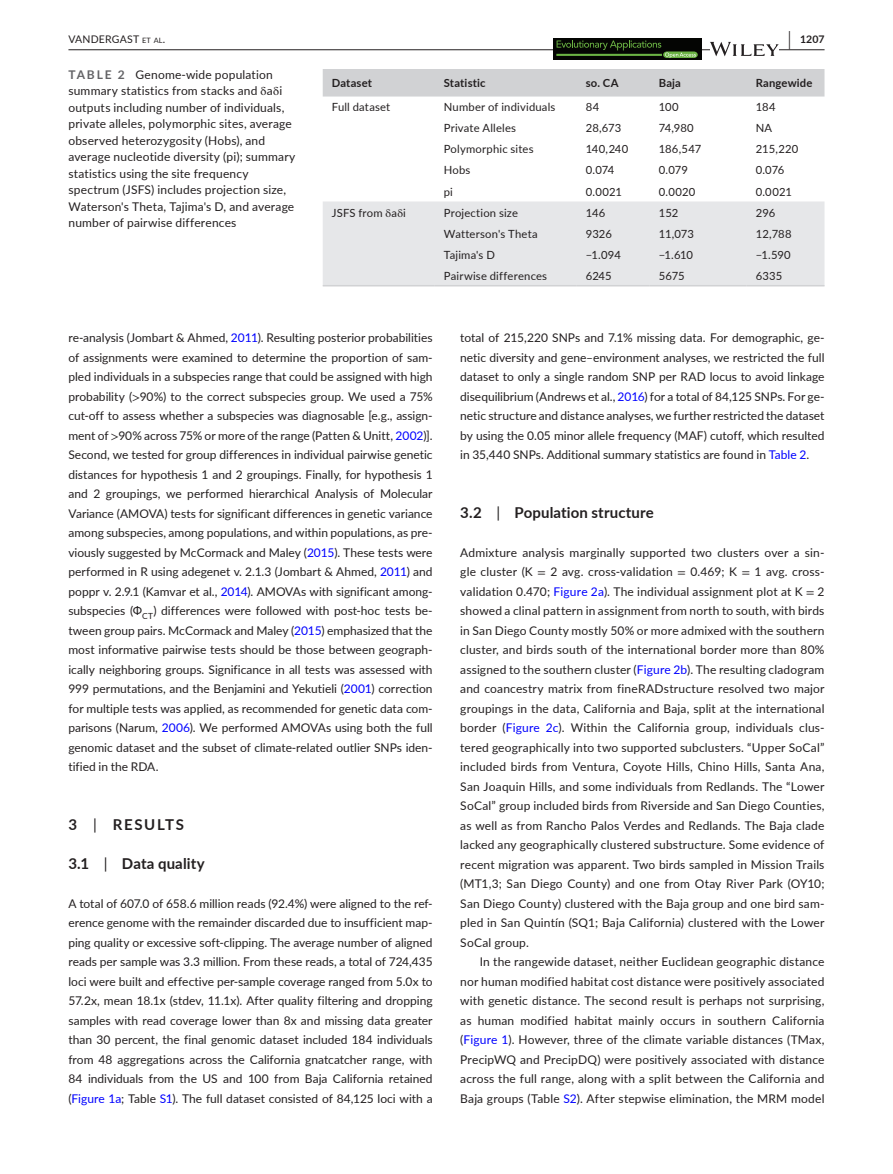
<style>
.page{position:relative;width:893px;height:1174px;background:#fff}
.page>*{position:absolute;margin:0;border:0;box-sizing:border-box;transform-origin:0 0}
.t1{font:700 15px "Lato";letter-spacing:.01em;color:#231f20}
.t2{font:700 15px "Lato";letter-spacing:.105em;color:#231f20}
.t3{font:12px/19.5px "Lato";letter-spacing:.01em;color:#231f20;text-align:justify}
.t4{font:11.25px "Lato";letter-spacing:.015em;color:#231f20}
.t5{font:700 11.25px "Lato";letter-spacing:.015em;color:#231f20}
.t6{font:10.5px "Lato";letter-spacing:.02em;color:#231f20}
.t7{font:700 10.5px "Lato";color:#231f20}
.s1{font-size:7.35px}
.s2{font-size:19.5px}
.s3{font-weight:700;color:#636366}
.s4{font-family:"STIX"}
.s5{color:#00f}
.s6{font-weight:400}
</style>
<div class="page">
<hr style="left:68px;top:49px;width:756px;height:1px;background:#231f20">
<div style="left:553px;top:38px;width:148px;height:22px;background:#040503"></div>
<svg style="left:556px;top:40px;width:142px;height:18px"></svg>
<svg style="left:710px;top:42px;width:69px;height:14px"></svg>
<div style="left:323px;top:69px;width:501px;height:28px;background:#d1d2d4"></div>
<div style="left:323px;top:201px;width:501px;height:84px;background:#e6e7e9"></div>
<hr style="left:323px;top:285px;width:112px;height:1px;background:#d1d2d4">
<hr style="left:435px;top:285px;width:142px;height:1px;background:#d1d2d4">
<hr style="left:577px;top:285px;width:73px;height:1px;background:#d1d2d4">
<hr style="left:650px;top:285px;width:97px;height:1px;background:#d1d2d4">
<hr style="left:747px;top:285px;width:77px;height:1px;background:#d1d2d4">
<p class="t6" style="left:68px;top:31px;width:98px">VANDERGAST <span class="s1">et al</span>.</p>
<p class="t7" style="left:789px;top:31px;width:37px"><span class="s2">|</span> 1207</p>
<p class="t3" style="left:68px;top:66px;width:228px;line-height:16.5px;text-align:left"><span class="s3">TABLE 2</span> Genome-wide population summary statistics from stacks and <span class="s4">δ</span>a<span class="s4">δ</span>i outputs including number of individuals, private alleles, polymorphic sites, average observed heterozygosity (Hobs), and average nucleotide diversity (pi); summary statistics using the site frequency spectrum (JSFS) includes projection size, Waterson's Theta, Tajima's D, and average number of pairwise differences</p>
<p class="t5" style="left:332px;top:75px;width:42px">Dataset</p>
<p class="t5" style="left:444px;top:75px;width:43px">Statistic</p>
<p class="t5" style="left:586px;top:75px;width:34px">so. CA</p>
<p class="t5" style="left:659px;top:75px;width:24px">Baja</p>
<p class="t5" style="left:756px;top:75px;width:58px">Rangewide</p>
<p class="t4" style="left:332px;top:99px;width:60px">Full dataset</p>
<p class="t4" style="left:444px;top:99px;width:113px">Number of individuals</p>
<p class="t4" style="left:586px;top:99px;width:15px">84</p>
<p class="t4" style="left:659px;top:99px;width:21px">100</p>
<p class="t4" style="left:756px;top:99px;width:21px">184</p>
<p class="t4" style="left:444px;top:120px;width:74px">Private Alleles</p>
<p class="t4" style="left:586px;top:120px;width:37px">28,673</p>
<p class="t4" style="left:659px;top:120px;width:37px">74,980</p>
<p class="t4" style="left:756px;top:120px;width:18px">NA</p>
<p class="t4" style="left:444px;top:141px;width:91px">Polymorphic sites</p>
<p class="t4" style="left:586px;top:141px;width:44px">140,240</p>
<p class="t4" style="left:659px;top:141px;width:44px">186,547</p>
<p class="t4" style="left:756px;top:141px;width:44px">215,220</p>
<p class="t4" style="left:444px;top:162px;width:28px">Hobs</p>
<p class="t4" style="left:586px;top:162px;width:30px">0.074</p>
<p class="t4" style="left:659px;top:162px;width:31px">0.079</p>
<p class="t4" style="left:756px;top:162px;width:30px">0.076</p>
<p class="t4" style="left:444px;top:183px;width:11px">pi</p>
<p class="t4" style="left:586px;top:183px;width:38px">0.0021</p>
<p class="t4" style="left:659px;top:183px;width:38px">0.0020</p>
<p class="t4" style="left:756px;top:183px;width:38px">0.0021</p>
<p class="t4" style="left:332px;top:204px;width:76px">JSFS from <span class="s4">δ</span>a<span class="s4">δ</span>i</p>
<p class="t4" style="left:444px;top:204px;width:76px">Projection size</p>
<p class="t4" style="left:586px;top:204px;width:21px">146</p>
<p class="t4" style="left:659px;top:204px;width:21px">152</p>
<p class="t4" style="left:756px;top:204px;width:21px">296</p>
<p class="t4" style="left:444px;top:225px;width:95px">Watterson's Theta</p>
<p class="t4" style="left:586px;top:225px;width:28px">9326</p>
<p class="t4" style="left:659px;top:225px;width:37px">11,073</p>
<p class="t4" style="left:756px;top:225px;width:37px">12,788</p>
<p class="t4" style="left:444px;top:246px;width:53px">Tajima's D</p>
<p class="t4" style="left:586px;top:246px;width:37px">−1.094</p>
<p class="t4" style="left:659px;top:246px;width:36px">−1.610</p>
<p class="t4" style="left:756px;top:246px;width:37px">−1.590</p>
<p class="t4" style="left:444px;top:268px;width:105px">Pairwise differences</p>
<p class="t4" style="left:586px;top:268px;width:27px">6245</p>
<p class="t4" style="left:659px;top:268px;width:27px">5675</p>
<p class="t4" style="left:756px;top:268px;width:28px">6335</p>
<p class="t3" style="left:68px;top:327px;width:366px">re-analysis (Jombart &amp; Ahmed, <span class="s5">2011</span>). Resulting posterior probabilities of assignments were examined to determine the proportion of sam&shy;pled individuals in a subspecies range that could be assigned with high probability (<span class="s4">&gt;</span>90%) to the correct subspecies group. We used a 75% cut-off to assess whether a subspecies was diagnosable [e.g., assign&shy;ment of <span class="s4">&gt;</span>90% across 75% or more of the range (Patten &amp; Unitt, <span class="s5">2002</span>)].<br>Second, we tested for group differences in individual pairwise genetic distances for hypothesis 1 and 2 groupings. Finally, for hypothesis 1 and 2 groupings, we performed hierarchical Analysis of Molecular Variance (AMOVA) tests for significant differences in genetic variance among subspecies, among populations, and within populations, as pre&shy;viously suggested by McCormack and Maley (<span class="s5">2015</span>). These tests were performed in R using adegenet v. 2.1.3 (Jombart &amp; Ahmed, <span class="s5">2011</span>) and poppr v. 2.9.1 (Kamvar et al., <span class="s5">2014</span>). AMOVAs with significant among&shy;subspecies (Ф<sub>CT</sub>) differences were followed with post-hoc tests be&shy;tween group pairs. McCormack and Maley (<span class="s5">2015</span>) emphasized that the most informative pairwise tests should be those between geograph&shy;ically neighboring groups. Significance in all tests was assessed with 999 permutations, and the Benjamini and Yekutieli (<span class="s5">2001</span>) correction for multiple tests was applied, as recommended for genetic data com&shy;parisons (Narum, <span class="s5">2006</span>). We performed AMOVAs using both the full genomic dataset and the subset of climate-related outlier SNPs iden&shy;tified in the RDA.</p>
<p class="t2" style="left:68px;top:813px;width:117px">3 <span class="s6">|</span> RESULTS</p>
<p class="t1" style="left:68px;top:852px;width:138px">3.1 <span class="s6">|</span> Data quality</p>
<p class="t3" style="left:68px;top:893px;width:366px">A total of 607.0 of 658.6 million reads (92.4%) were aligned to the ref&shy;erence genome with the remainder discarded due to insufficient map&shy;ping quality or excessive soft-clipping. The average number of aligned reads per sample was 3.3 million. From these reads, a total of 724,435 loci were built and effective per-sample coverage ranged from 5.0x to 57.2x, mean 18.1x (stdev, 11.1x). After quality filtering and dropping samples with read coverage lower than 8x and missing data greater than 30 percent, the final genomic dataset included 184 individuals from 48 aggregations across the California gnatcatcher range, with 84 individuals from the US and 100 from Baja California retained (<span class="s5">Figure 1a</span>; Table <span class="s5">S1</span>). The full dataset consisted of 84,125 loci with a</p>
<p class="t3" style="left:460px;top:327px;width:366px">total of 215,220 SNPs and 7.1% missing data. For demographic, ge&shy;netic diversity and gene–environment analyses, we restricted the full dataset to only a single random SNP per RAD locus to avoid linkage disequilibrium (Andrews et al., <span class="s5">2016</span>) for a total of 84,125 SNPs. For ge&shy;netic structure and distance analyses, we further restricted the dataset by using the 0.05 minor allele frequency (MAF) cutoff, which resulted in 35,440 SNPs. Additional summary statistics are found in <span class="s5">Table 2</span>.</p>
<p class="t1" style="left:460px;top:501px;width:195px">3.2 <span class="s6">|</span> Population structure</p>
<p class="t3" style="left:460px;top:542px;width:366px">Admixture analysis marginally supported two clusters over a sin&shy;gle cluster (K <span class="s4">=</span> 2 avg. cross-validation <span class="s4">=</span> 0.469; K <span class="s4">=</span> 1 avg. cross&shy;validation 0.470; <span class="s5">Figure 2a</span>). The individual assignment plot at K <span class="s4">=</span> 2 showed a clinal pattern in assignment from north to south, with birds in San Diego County mostly 50% or more admixed with the southern cluster, and birds south of the international border more than 80% assigned to the southern cluster (<span class="s5">Figure 2b</span>). The resulting cladogram and coancestry matrix from fineRADstructure resolved two major groupings in the data, California and Baja, split at the international border (<span class="s5">Figure 2c</span>). Within the California group, individuals clus&shy;tered geographically into two supported subclusters. “Upper SoCal” included birds from Ventura, Coyote Hills, Chino Hills, Santa Ana, San Joaquin Hills, and some individuals from Redlands. The “Lower SoCal” group included birds from Riverside and San Diego Counties, as well as from Rancho Palos Verdes and Redlands. The Baja clade lacked any geographically clustered substructure. Some evidence of recent migration was apparent. Two birds sampled in Mission Trails (MT1,3; San Diego County) and one from Otay River Park (OY10; San Diego County) clustered with the Baja group and one bird sam&shy;pled in San Quintín (SQ1; Baja California) clustered with the Lower SoCal group.</p>
<p class="t3" style="left:460px;top:951px;width:366px;text-indent:20px">In the rangewide dataset, neither Euclidean geographic distance nor human modified habitat cost distance were positively associated with genetic distance. The second result is perhaps not surprising, as human modified habitat mainly occurs in southern California (<span class="s5">Figure 1</span>). However, three of the climate variable distances (TMax, PrecipWQ and PrecipDQ) were positively associated with distance across the full range, along with a split between the California and Baja groups (Table <span class="s5">S2</span>). After stepwise elimination, the MRM model</p>
</div>
